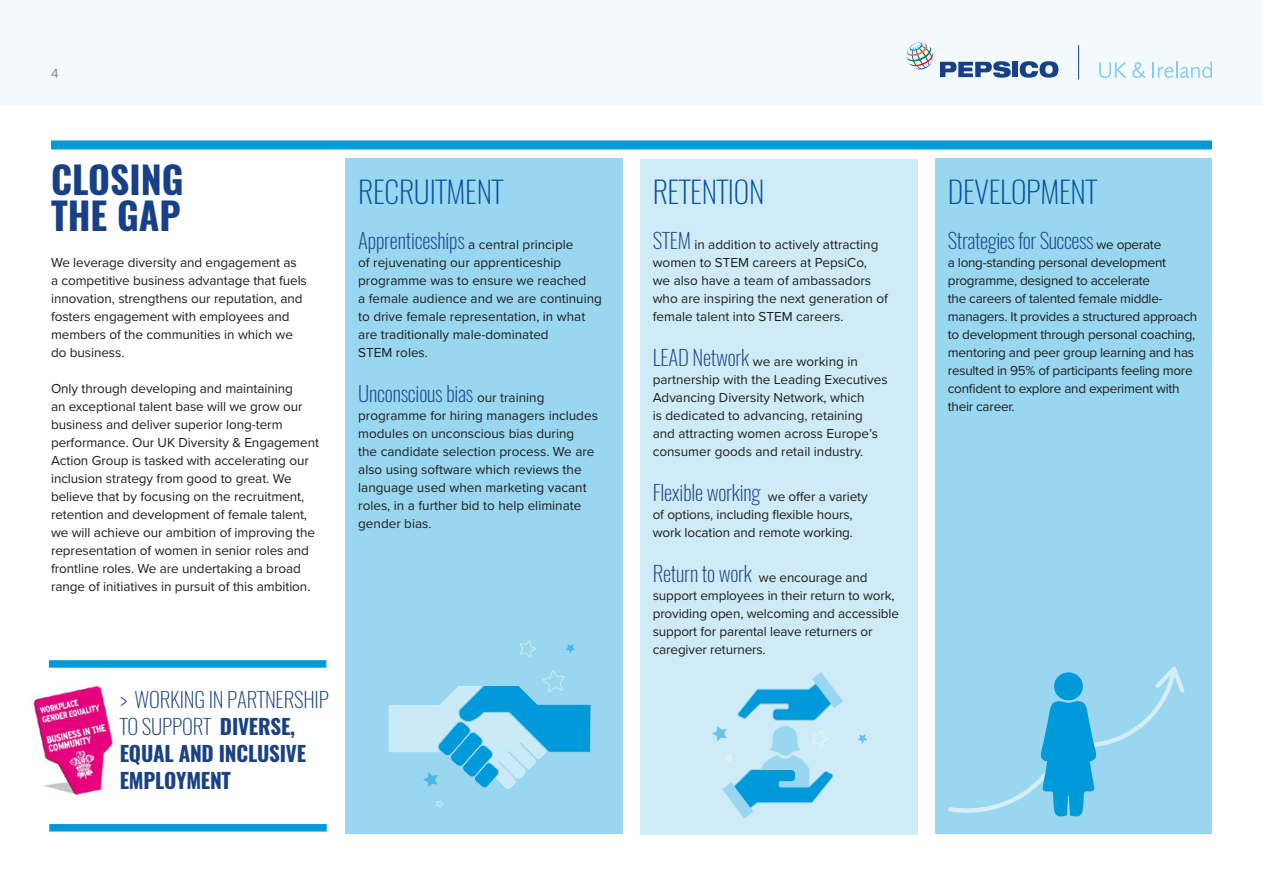
<style>
.page{position:relative;width:1263px;height:893px;background:#fff}
.page>*{position:absolute;margin:0;border:0;box-sizing:border-box;transform-origin:0 0}
.t1{font:700 37.5px/36px "Oswald";color:#174087}
.t2{font:200 30px "Oswald";letter-spacing:-.01em;color:#00529c}
.t3{font:200 21px "Oswald";letter-spacing:-.01em;color:#174087}
.t4{font:700 21px/27px "Oswald";letter-spacing:-.01em;color:#194184}
.t5{font:13.5px/18px "Proxima Nova";letter-spacing:-.005em;color:#1d1d1b}
.t6{font:13.5px "Proxima Nova";color:#878787}
.s1{font-family:"Oswald";font-weight:200;font-size:21px;color:#174087}
.s2{font-family:"Proxima Nova";font-weight:400;font-size:13.5px;color:#1d1d1b}
.s3{font-weight:200}
</style>
<div class="page">
<div style="left:0;top:0;width:1263px;height:105px;background:#f2fafd"></div>
<svg style="left:906px;top:43px;width:27px;height:26px"></svg>
<svg style="left:940px;top:61px;width:71px;height:17px"></svg>
<div style="left:1012px;top:62px;width:6px;height:15px;background:#174087"></div>
<svg style="left:1020px;top:61px;width:38px;height:17px"></svg>
<svg style="left:1099px;top:62px;width:47px;height:16px"></svg>
<svg style="left:1152px;top:61px;width:60px;height:17px"></svg>
<hr style="left:1078px;top:45px;width:1px;height:34px;background:#174087">
<div style="left:345px;top:158px;width:278px;height:675px;background:#99d6f0"></div>
<div style="left:640px;top:159px;width:277px;height:675px;background:#cfebf8"></div>
<div style="left:935px;top:158px;width:277px;height:676px;background:#99d6f0"></div>
<div style="left:51px;top:140px;width:1161px;height:9px;background:#0099d9"></div>
<svg style="left:948px;top:666px;width:237px;height:151px"></svg>
<svg style="left:388px;top:640px;width:203px;height:149px"></svg>
<svg style="left:436px;top:800px;width:8px;height:8px"></svg>
<svg style="left:712px;top:672px;width:131px;height:146px"></svg>
<svg style="left:858px;top:734px;width:9px;height:9px"></svg>
<div style="left:49px;top:824px;width:278px;height:7px;background:#0099d9"></div>
<div style="left:49px;top:660px;width:277px;height:8px;background:#0099d9"></div>
<img style="left:33px;top:685px;width:80px;height:110px">
<p class="t6" style="left:51px;top:63px;width:9px">4</p>
<h1 class="t1" style="left:51px;top:163px;width:134px">CLOSING<br>THE GAP</h1>
<p class="t5" style="left:51px;top:253px;width:257px">We leverage diversity and engagement as a competitive business advantage that fuels innovation, strengthens our reputation, and fosters engagement with employees and members of the communities in which we do business.</p>
<p class="t5" style="left:51px;top:379px;width:269px">Only through developing and maintaining<br>an exceptional talent base will we grow our business and deliver superior long-term performance. Our UK Diversity &amp; Engagement Action Group is tasked with accelerating our inclusion strategy from good to great. We believe that by focusing on the recruitment, retention and development of female talent, we will achieve our ambition of improving the representation of women in senior roles and frontline roles. We are undertaking a broad range of initiatives in pursuit of this ambition.</p>
<h2 class="t2" style="left:358px;top:172px;width:147px">RECRUITMENT</h2>
<p class="t5" style="left:358px;top:235px;width:245px"><span class="s1">Apprenticeships</span> a central principle<br>of rejuvenating our apprenticeship programme was to ensure we reached<br>a female audience and we are continuing to drive female representation, in what are traditionally male-dominated<br>STEM roles.</p>
<h3 class="t3" style="left:358px;top:380px;width:188px">Unconscious bias <span class="s2">our training</span></h3>
<p class="t5" style="left:358px;top:406px;width:241px">programme for hiring managers includes modules on unconscious bias during<br>the candidate selection process. We are also using software which reviews the language used when marketing vacant roles, in a further bid to help eliminate gender bias.</p>
<h3 class="t4" style="left:120px;top:687px;width:211px"><span class="s3">&gt; WORKING IN PARTNERSHIP<br>TO SUPPORT</span> DIVERSE,<br>EQUAL AND INCLUSIVE<br>EMPLOYMENT</h3>
<h2 class="t2" style="left:653px;top:172px;width:113px">RETENTION</h2>
<p class="t5" style="left:653px;top:235px;width:237px"><span class="s1">STEM</span> in addition to actively attracting women to STEM careers at PepsiCo, we also have a team of ambassadors who are inspiring the next generation of female talent into STEM careers.</p>
<p class="t5" style="left:653px;top:352px;width:236px"><span class="s1">LEAD Network</span> we are working in partnership with the Leading Executives Advancing Diversity Network, which<br>is dedicated to advancing, retaining and attracting women across Europe’s consumer goods and retail industry.</p>
<h3 class="t3" style="left:653px;top:479px;width:216px">Flexible working <span class="s2">we offer a variety</span></h3>
<p class="t5" style="left:653px;top:505px;width:202px">of options, including flexible hours, work location and remote working.</p>
<p class="t5" style="left:653px;top:568px;width:248px"><span class="s1">Return to work</span> we encourage and support employees in their return to work, providing open, welcoming and accessible support for parental leave returners or caregiver returners.</p>
<h2 class="t2" style="left:948px;top:172px;width:151px">DEVELOPMENT</h2>
<h3 class="t3" style="left:948px;top:227px;width:215px">Strategies for Success <span class="s2">we operate</span></h3>
<p class="t5" style="left:948px;top:253px;width:251px">a long-standing personal development programme, designed to accelerate<br>the careers of talented female middle&shy;managers. It provides a structured approach to development through personal coaching, mentoring and peer group learning and has resulted in 95% of participants feeling more confident to explore and experiment with their career.</p>
</div>
